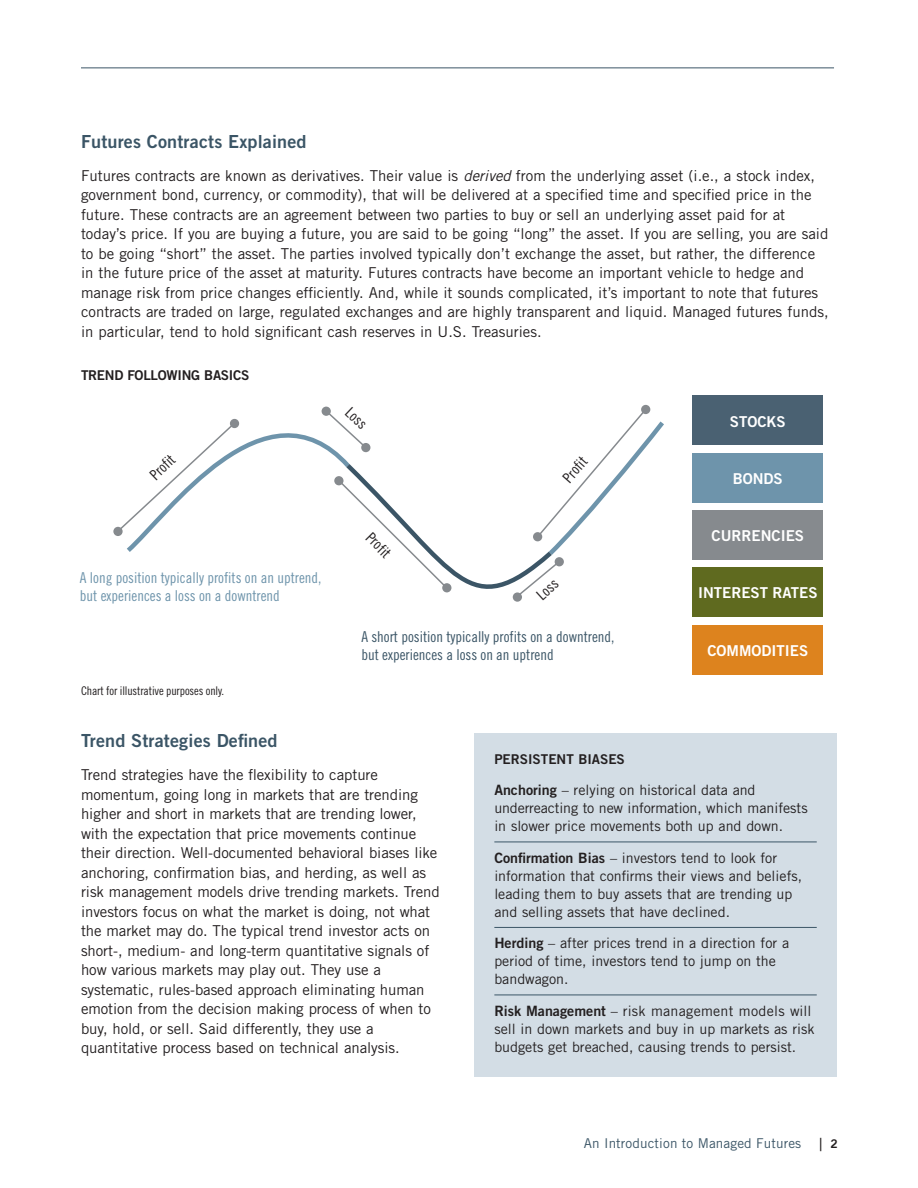
<style>
.page{position:relative;width:918px;height:1188px;background:#fff}
.page>*{position:absolute;margin:0;border:0;box-sizing:border-box;transform-origin:0 0}
.t1{font:18px "Trade Gothic LT Std Bd 2";letter-spacing:.01em;color:#3b5566}
.t2{font:15px/19.5px "Trade Gothic LT Std";color:#231f20}
.t3{font:15px/18px "Trade Gothic Cond Eighteen";color:#3b5566}
.t4{font:15px/18px "Trade Gothic Cond Eighteen";color:#6e94ab}
.t5{font:15px "Trade Gothic Bold Two";color:#fff}
.t6{font:15px "Trade Gothic Cond Eighteen";color:#231f20}
.t7{font:14.25px/18px "Trade Gothic LT Std";color:#231f20}
.t8{font:13.5px "Trade Gothic LT Std";letter-spacing:.01em;color:#3b5566}
.t9{font:13.5px "Trade Gothic LT Std Bd 2";letter-spacing:-.02em;color:#231f20}
.t10{font:13.5px "Trade Gothic LT Std Bd 2";color:#231f20}
.t11{font:12px "Trade Gothic Cond Eighteen";letter-spacing:-.01em;color:#231f20}
.s1{font-style:italic}
.s2{font-family:"Trade Gothic LT Std Bd 2"}
.s3{font-size:18px;color:#231f20}
.s4{font-family:"Trade Gothic LT Std Bd 2";font-size:12px;color:#231f20}
</style>
<div class="page">
<hr style="left:81px;top:68px;width:753px;height:1px;background:#3b5566">
<div style="left:474px;top:734px;width:363px;height:343px;background:#d3dde5"></div>
<hr style="left:494px;top:842px;width:323px;height:1px;background:#3b5566">
<hr style="left:494px;top:927px;width:323px;height:1px;background:#3b5566">
<hr style="left:494px;top:995px;width:323px;height:1px;background:#3b5566">
<div style="left:692px;top:567px;width:131px;height:50px;background:#5f6a1f"></div>
<div style="left:692px;top:625px;width:131px;height:49px;background:#dd831e"></div>
<div style="left:692px;top:395px;width:131px;height:50px;background:#4a6172"></div>
<div style="left:692px;top:453px;width:131px;height:49px;background:#6e94ab"></div>
<div style="left:692px;top:510px;width:131px;height:50px;background:#868a8e"></div>
<svg style="left:117px;top:404px;width:547px;height:198px"></svg>
<div style="left:113px;top:527px;width:10px;height:9px;background:#868a8e;border-radius:50%"></div>
<div style="left:230px;top:419px;width:9px;height:9px;background:#868a8e;border-radius:50%"></div>
<div style="left:322px;top:407px;width:9px;height:9px;background:#868a8e;border-radius:50%"></div>
<div style="left:361px;top:443px;width:9px;height:9px;background:#868a8e;border-radius:50%"></div>
<div style="left:334px;top:476px;width:10px;height:9px;background:#868a8e;border-radius:50%"></div>
<div style="left:442px;top:583px;width:9px;height:9px;background:#868a8e;border-radius:50%"></div>
<div style="left:533px;top:532px;width:9px;height:9px;background:#868a8e;border-radius:50%"></div>
<div style="left:513px;top:592px;width:9px;height:10px;background:#868a8e;border-radius:50%"></div>
<div style="left:555px;top:557px;width:9px;height:9px;background:#868a8e;border-radius:50%"></div>
<div style="left:641px;top:405px;width:9px;height:9px;background:#868a8e;border-radius:50%"></div>
<p class="t1" style="left:81px;top:130px;width:227px">Futures Contracts Explained</p>
<p class="t2" style="left:81px;top:166px;width:749px">Futures contracts are known as derivatives. Their value is <span class="s1">derived</span> from the underlying asset (i.e., a stock index, government bond, currency, or commodity), that will be delivered at a specified time and specified price in the future. These contracts are an agreement between two parties to buy or sell an underlying asset paid for at today’s price. If you are buying a future, you are said to be going “long” the asset. If you are selling, you are said to be going “short” the asset. The parties involved typically don’t exchange the asset, but rather, the difference in the future price of the asset at maturity. Futures contracts have become an important vehicle to hedge and manage risk from price changes efficiently. And, while it sounds complicated, it’s important to note that futures contracts are traded on large, regulated exchanges and are highly transparent and liquid. Managed futures funds, in particular, tend to hold significant cash reserves in U.S. Treasuries.</p>
<p class="t9" style="left:81px;top:367px;width:170px">TREND FOLLOWING BASICS</p>
<p class="t6" style="left:354px;top:403px;width:25px;rotate:43deg">Loss</p>
<p class="t6" style="left:146px;top:471px;width:30px;rotate:-44deg">Profit</p>
<p class="t6" style="left:559px;top:474px;width:30px;rotate:-49deg">Profit</p>
<p class="t4" style="left:80px;top:569px;width:243px">A long position typically profits on an uptrend, but experiences a loss on a downtrend</p>
<p class="t6" style="left:375px;top:529px;width:30px;rotate:45deg">Profit</p>
<p class="t6" style="left:533px;top:590px;width:25px;rotate:-42deg">Loss</p>
<p class="t3" style="left:361px;top:627px;width:255px">A short position typically profits on a downtrend, but experiences a loss on an uptrend</p>
<p class="t5" style="left:730px;top:412px;width:57px">STOCKS</p>
<p class="t5" style="left:733px;top:469px;width:52px">BONDS</p>
<p class="t5" style="left:712px;top:526px;width:94px">CURRENCIES</p>
<p class="t5" style="left:698px;top:584px;width:121px">INTEREST RATES</p>
<p class="t5" style="left:707px;top:641px;width:102px">COMMODITIES</p>
<p class="t11" style="left:81px;top:684px;width:145px">Chart for illustrative purposes only.</p>
<p class="t1" style="left:81px;top:729px;width:198px">Trend Strategies Defined</p>
<p class="t2" style="left:81px;top:765px;width:360px">Trend strategies have the flexibility to capture momentum, going long in markets that are trending higher and short in markets that are trending lower, with the expectation that price movements continue their direction. Well-documented behavioral biases like anchoring, confirmation bias, and herding, as well as risk management models drive trending markets. Trend investors focus on what the market is doing, not what the market may do. The typical trend investor acts on short-, medium- and long-term quantitative signals of how various markets may play out. They use a systematic, rules-based approach eliminating human emotion from the decision making process of when to buy, hold, or sell. Said differently, they use a quantitative process based on technical analysis.</p>
<p class="t10" style="left:494px;top:750px;width:132px">PERSISTENT BIASES</p>
<p class="t7" style="left:494px;top:781px;width:315px"><span class="s2">Anchoring</span> – relying on historical data and underreacting to new information, which manifests in slower price movements both up and down.</p>
<p class="t7" style="left:494px;top:848px;width:309px"><span class="s2">Confirmation Bias</span> – investors tend to look for information that confirms their views and beliefs, leading them to buy assets that are trending up and selling assets that have declined.</p>
<p class="t7" style="left:494px;top:934px;width:296px"><span class="s2">Herding</span> – after prices trend in a direction for a period of time, investors tend to jump on the bandwagon.</p>
<p class="t7" style="left:494px;top:1001px;width:322px"><span class="s2">Risk Management</span> – risk management models will sell in down markets and buy in up markets as risk budgets get breached, causing trends to persist.</p>
<p class="t8" style="left:584px;top:1135px;width:256px">An Introduction to Managed Futures <span class="s3">|</span> <span class="s4">2</span></p>
</div>
